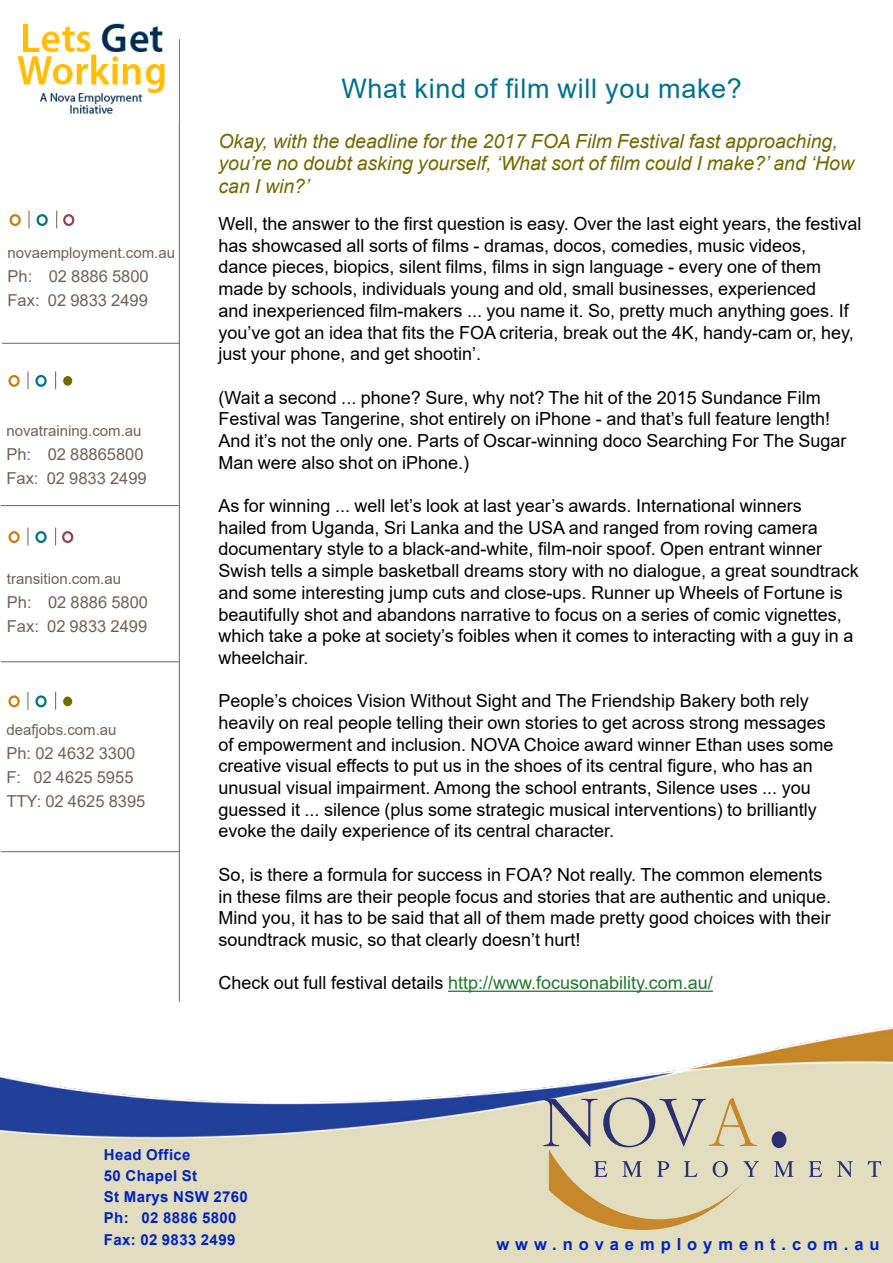
<style>
.page{position:relative;width:893px;height:1263px;background:#fff}
.page>*{position:absolute;margin:0;border:0;box-sizing:border-box;transform-origin:0 0}
.t1{font:27px "Arial";letter-spacing:.025em;color:#00718d}
.t2{font:italic 19.5px/22.5px "Arial";color:#706a00}
.t3{font:18px/21.8px "Arial";color:#000}
.t4{font:18px "Arial";color:#23772d}
.t5{font:16.5px/24px "Arial";color:#6d635b}
.t6{font:700 16.5px "Arial";letter-spacing:.36em;color:#0023bf}
.t7{font:15px "Arial";color:#6d635b}
.t8{font:700 15px/21.1px "Arial";letter-spacing:.025em;color:#0023bf}
.s1{color:#000}
</style>
<div class="page">
<img style="left:0;top:1026px;width:893px;height:237px">
<hr style="left:179px;top:39px;width:1px;height:962px;background:#6d635b">
<hr style="left:2px;top:343px;width:178px;height:1px;background:#6d635b">
<div style="left:10px;top:214px;width:11px;height:12px;border:2px solid #cc7b16;border-radius:50%"></div>
<div style="left:37px;top:214px;width:11px;height:12px;border:2px solid #00718d;border-radius:50%"></div>
<div style="left:63px;top:214px;width:11px;height:12px;border:2px solid #954256;border-radius:50%"></div>
<svg style="left:29px;top:211px;width:1px;height:17px"></svg>
<svg style="left:56px;top:211px;width:1px;height:17px"></svg>
<hr style="left:1px;top:505px;width:178px;height:1px;background:#6d635b">
<div style="left:8px;top:375px;width:12px;height:12px;border:2px solid #cc7b16;border-radius:50%"></div>
<div style="left:35px;top:375px;width:12px;height:12px;border:2px solid #00718d;border-radius:50%"></div>
<div style="left:63px;top:376px;width:9px;height:10px;background:#706a00;border-radius:50%"></div>
<svg style="left:28px;top:371px;width:1px;height:18px"></svg>
<svg style="left:55px;top:371px;width:1px;height:18px"></svg>
<hr style="left:1px;top:661px;width:178px;height:1px;background:#6d635b">
<div style="left:8px;top:531px;width:12px;height:12px;border:2px solid #cc7b16;border-radius:50%"></div>
<div style="left:35px;top:531px;width:12px;height:12px;border:2px solid #00718d;border-radius:50%"></div>
<div style="left:62px;top:531px;width:11px;height:12px;border:2px solid #954256;border-radius:50%"></div>
<svg style="left:28px;top:527px;width:1px;height:18px"></svg>
<svg style="left:55px;top:527px;width:1px;height:18px"></svg>
<hr style="left:1px;top:851px;width:179px;height:1px;background:#6d635b">
<div style="left:8px;top:695px;width:12px;height:12px;border:2px solid #cc7b16;border-radius:50%"></div>
<div style="left:35px;top:695px;width:12px;height:12px;border:2px solid #00718d;border-radius:50%"></div>
<div style="left:63px;top:696px;width:9px;height:10px;background:#706a00;border-radius:50%"></div>
<svg style="left:28px;top:692px;width:1px;height:18px"></svg>
<svg style="left:55px;top:692px;width:1px;height:18px"></svg>
<img style="left:17px;top:23px;width:149px;height:91px">
<hr style="left:448px;top:990px;width:265px;height:2px;background:#23772d">
<div style="left:772px;top:1131px;width:14px;height:17px;background:#2b3074;border-radius:50%"></div>
<svg style="left:542px;top:1097px;width:217px;height:133px;background:#d4c9aa"></svg>
<svg style="left:774px;top:1161px;width:20px;height:16px"></svg>
<svg style="left:809px;top:1161px;width:13px;height:16px"></svg>
<svg style="left:837px;top:1161px;width:16px;height:16px"></svg>
<svg style="left:868px;top:1161px;width:13px;height:16px"></svg>
<p class="t7" style="left:8px;top:242px;width:169px">novaemployment.com.au</p>
<p class="t5" style="left:8px;top:264px;width:143px">Ph: 02 8886 5800<br>Fax: 02 9833 2499</p>
<p class="t7" style="left:6px;top:420px;width:137px">novatraining.com.au</p>
<p class="t5" style="left:6px;top:442px;width:142px">Ph: 02 88865800<br>Fax: 02 9833 2499</p>
<p class="t7" style="left:7px;top:568px;width:116px">transition.com.au</p>
<p class="t5" style="left:7px;top:590px;width:143px">Ph: 02 8886 5800<br>Fax: 02 9833 2499</p>
<p class="t7" style="left:6px;top:719px;width:112px">deafjobs.com.au</p>
<p class="t5" style="left:6px;top:741px;width:140px">Ph: 02 4632 3300<br>F: 02 4625 5955<br>TTY: 02 4625 8395</p>
<h1 class="t1" style="left:341px;top:69px;width:402px">What kind of film will you make?</h1>
<p class="t2" style="left:218px;top:130px;width:637px">Okay, with the deadline for the 2017 FOA Film Festival fast approaching, you’re no doubt asking yourself, ‘What sort of film could I make?’ and ‘How can I win?’</p>
<p class="t3" style="left:218px;top:213px;width:645px">Well, the answer to the first question is easy. Over the last eight years, the festival has showcased all sorts of films - dramas, docos, comedies, music videos,<br>dance pieces, biopics, silent films, films in sign language - every one of them made by schools, individuals young and old, small businesses, experienced<br>and inexperienced film-makers ... you name it. So, pretty much anything goes. If you’ve got an idea that fits the FOA criteria, break out the 4K, handy-cam or, hey, just your phone, and get shootin’.</p>
<p class="t3" style="left:218px;top:386px;width:630px">(Wait a second ... phone? Sure, why not? The hit of the 2015 Sundance Film Festival was Tangerine, shot entirely on iPhone - and that’s full feature length!<br>And it’s not the only one. Parts of Oscar-winning doco Searching For The Sugar Man were also shot on iPhone.)</p>
<p class="t3" style="left:218px;top:495px;width:642px">As for winning ... well let’s look at last year’s awards. International winners<br>hailed from Uganda, Sri Lanka and the USA and ranged from roving camera documentary style to a black-and-white, film-noir spoof. Open entrant winner Swish tells a simple basketball dreams story with no dialogue, a great soundtrack and some interesting jump cuts and close-ups. Runner up Wheels of Fortune is beautifully shot and abandons narrative to focus on a series of comic vignettes, which take a poke at society’s foibles when it comes to interacting with a guy in a wheelchair.</p>
<p class="t3" style="left:218px;top:690px;width:616px">People’s choices Vision Without Sight and The Friendship Bakery both rely heavily on real people telling their own stories to get across strong messages of empowerment and inclusion. NOVA Choice award winner Ethan uses some creative visual effects to put us in the shoes of its central figure, who has an unusual visual impairment. Among the school entrants, Silence uses ... you guessed it ... silence (plus some strategic musical interventions) to brilliantly evoke the daily experience of its central character.</p>
<p class="t3" style="left:218px;top:863px;width:614px">So, is there a formula for success in FOA? Not really. The common elements in these films are their people focus and stories that are authentic and unique.<br>Mind you, it has to be said that all of them made pretty good choices with their soundtrack music, so that clearly doesn’t hurt!</p>
<p class="t4" style="left:218px;top:970px;width:496px"><span class="s1">Check out full festival details</span> http://www.focusonability.com.au/</p>
<p class="t8" style="left:104px;top:1144px;width:145px">Head Office<br>50 Chapel St<br>St Marys NSW 2760<br>Ph: 02 8886 5800<br>Fax: 02 9833 2499</p>
<p class="t6" style="left:496px;top:1232px;width:385px">www.novaemployment.com.au</p>
</div>
